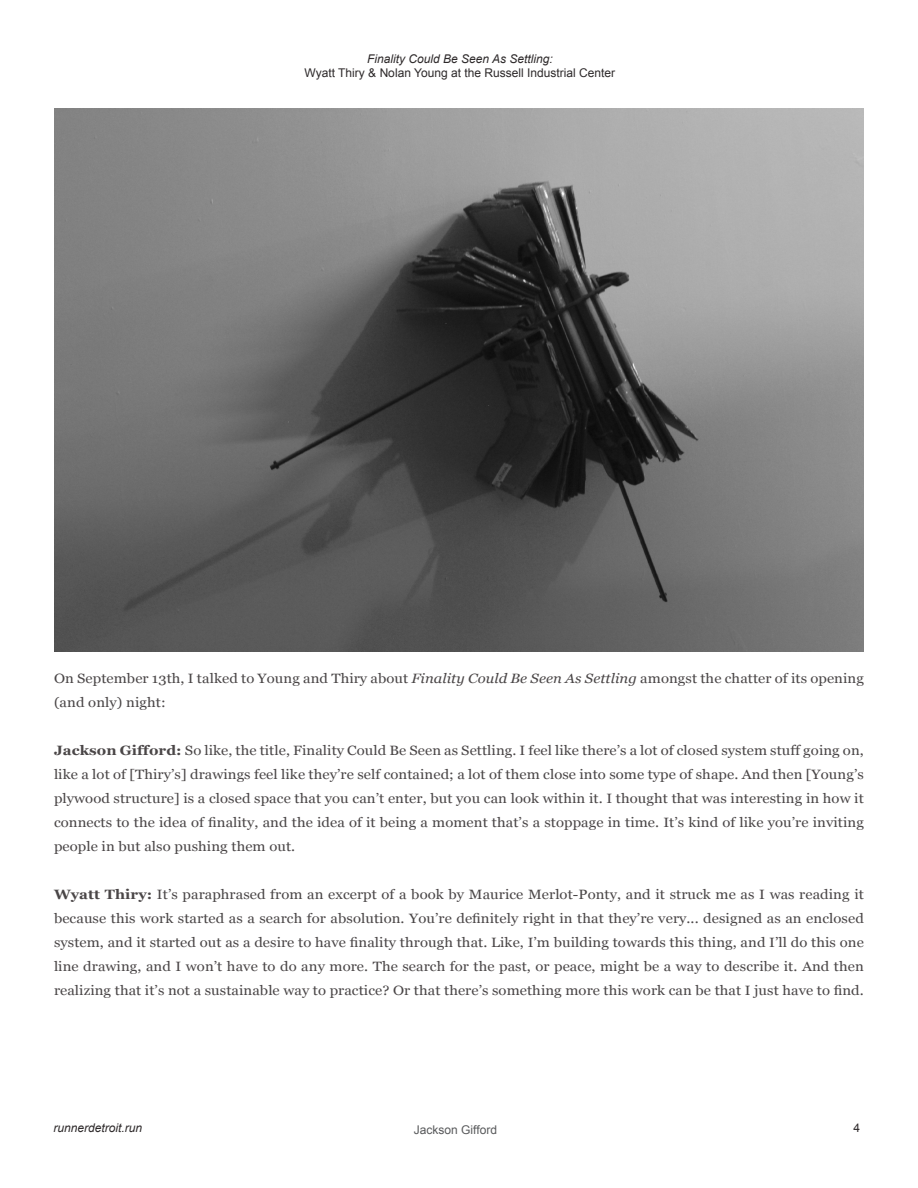
<style>
.page{position:relative;width:918px;height:1188px;background:#fff}
.page>*{position:absolute;margin:0;border:0;box-sizing:border-box;transform-origin:0 0}
.t1{font:13.5px/24px "Georgia";letter-spacing:.005em;color:#4a4647;text-align:justify;scale:1.1 1}
.t2{font:12px "Arial";color:#2d292a}
.t3{font:italic 12px "Arial";color:#2d292a}
.t4{font:12px "Arial";color:#58595b}
.s1{font-style:italic}
.s2{font-weight:700}
</style>
<div class="page">
<img style="left:54px;top:108px;width:810px;height:544px">
<p class="t3" style="left:367px;top:51px;width:187px">Finality Could Be Seen As Settling:</p>
<p class="t2" style="left:305px;top:65px;width:312px">Wyatt Thiry &amp; Nolan Young at the Russell Industrial Center</p>
<p class="t1" style="left:54px;top:666px;width:738px">On September 13th, I talked to Young and Thiry about <span class="s1">Finality Could Be Seen As Settling</span> amongst the chatter of its opening (and only) night:</p>
<p class="t1" style="left:54px;top:738px;width:738px"><span class="s2">Jackson Gifford:</span> So like, the title, Finality Could Be Seen as Settling. I feel like there’s a lot of closed system stuff going on, like a lot of [Thiry’s] drawings feel like they’re self contained; a lot of them close into some type of shape. And then [Young’s plywood structure] is a closed space that you can’t enter, but you can look within it. I thought that was interesting in how it connects to the idea of finality, and the idea of it being a moment that’s a stoppage in time. It’s kind of like you’re inviting people in but also pushing them out.</p>
<p class="t1" style="left:54px;top:882px;width:738px"><span class="s2">Wyatt Thiry:</span> It’s paraphrased from an excerpt of a book by Maurice Merlot-Ponty, and it struck me as I was reading it because this work started as a search for absolution. You’re definitely right in that they’re very... designed as an enclosed system, and it started out as a desire to have finality through that. Like, I’m building towards this thing, and I’ll do this one line drawing, and I won’t have to do any more. The search for the past, or peace, might be a way to describe it. And then realizing that it’s not a sustainable way to practice? Or that there’s something more this work can be that I just have to find.</p>
<p class="t3" style="left:53px;top:1120px;width:90px">runnerdetroit.run</p>
<p class="t4" style="left:414px;top:1122px;width:85px">Jackson Gifford</p>
<p class="t2" style="left:853px;top:1119px;width:8px">4</p>
</div>
